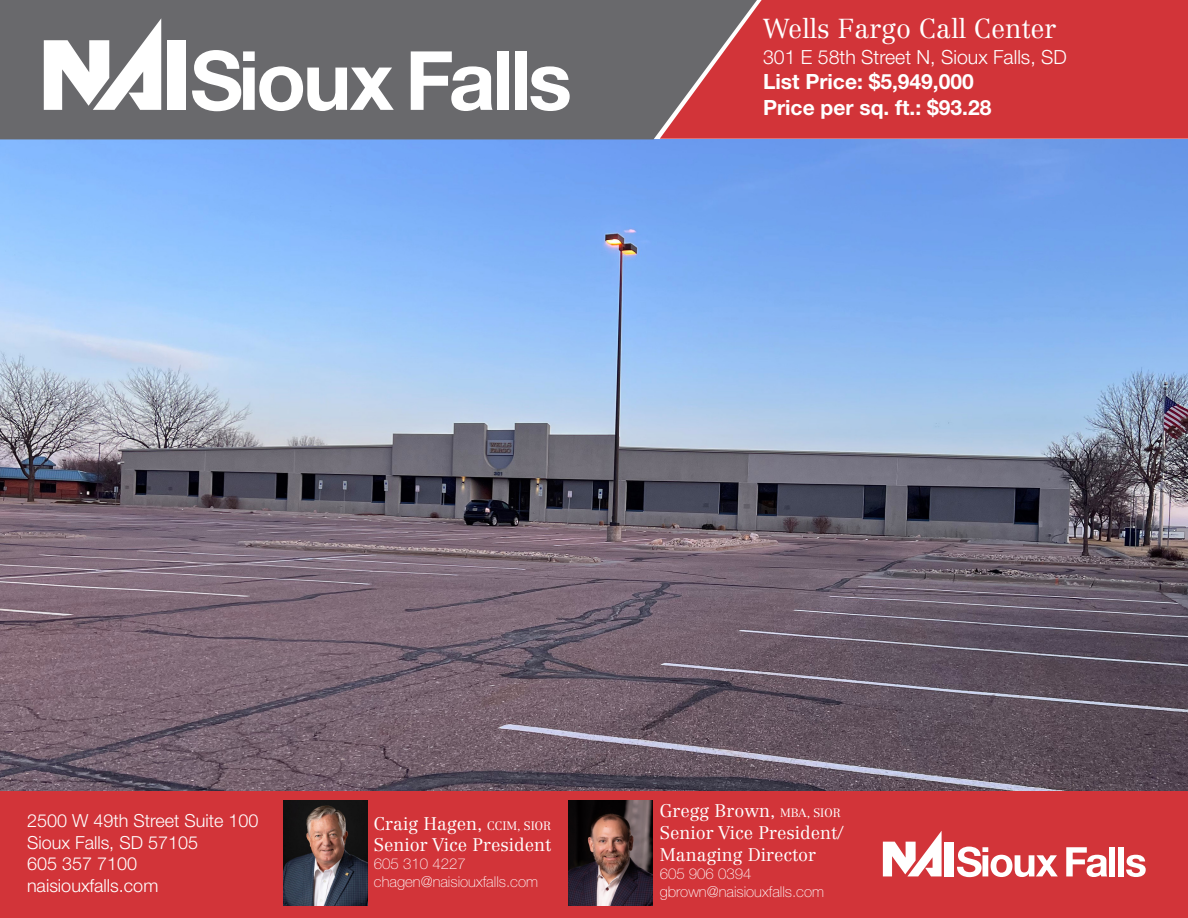
<style>
.page{position:relative;width:1188px;height:918px;background:#fff}
.page>*{position:absolute;margin:0;border:0;box-sizing:border-box;transform-origin:0 0}
.t1{font:300 27px "Centennial LT Std";color:#fff}
.t2{font:700 21px "Helvetica Neue LT Std";color:#fff}
.t3{font:300 19.5px "Helvetica Neue LT Std";color:#fff}
.t4{font:300 18px/21.6px "Centennial LT Std";color:#fff}
.t5{font:300 18px "Helvetica Neue LT Std";color:#fff}
.t6{font:100 15px "Helvetica Neue LT Std";color:#fff}
.s1{font-size:12px}
</style>
<div class="page">
<img style="left:0;top:139px;width:1188px;height:652px">
<div style="left:0;top:0;width:660px;height:139px;background:#69696c"></div>
<svg style="left:660px;top:0;width:528px;height:139px;background:#c83b3f"></svg>
<div style="left:167px;top:40px;width:19px;height:70px;background:#fff"></div>
<svg style="left:44px;top:18px;width:117px;height:92px"></svg>
<svg style="left:192px;top:50px;width:202px;height:61px"></svg>
<svg style="left:411px;top:51px;width:82px;height:60px"></svg>
<div style="left:497px;top:51px;width:12px;height:59px;background:#fff"></div>
<div style="left:515px;top:51px;width:12px;height:59px;background:#fff"></div>
<svg style="left:530px;top:66px;width:40px;height:45px"></svg>
<div style="left:0;top:791px;width:1188px;height:127px;background:#d23439"></div>
<div style="left:945px;top:842px;width:9px;height:34px;background:#fff"></div>
<svg style="left:883px;top:831px;width:59px;height:45px"></svg>
<svg style="left:957px;top:847px;width:101px;height:30px"></svg>
<svg style="left:1066px;top:847px;width:41px;height:30px"></svg>
<div style="left:1109px;top:847px;width:6px;height:29px;background:#fff"></div>
<div style="left:1118px;top:847px;width:6px;height:29px;background:#fff"></div>
<svg style="left:1126px;top:855px;width:20px;height:22px"></svg>
<img style="left:284px;top:801px;width:84px;height:104px">
<img style="left:569px;top:801px;width:84px;height:104px">
<p class="t1" style="left:763px;top:13px;width:295px">Wells Fargo Call Center</p>
<p class="t3" style="left:763px;top:45px;width:305px">301 E 58th Street N, Sioux Falls, SD</p>
<p class="t2" style="left:763px;top:69px;width:212px">List Price: $5,949,000</p>
<p class="t2" style="left:763px;top:94px;width:230px">Price per sq. ft.: $93.28</p>
<p class="t5" style="left:27px;top:810px;width:233px">2500 W 49th Street Suite 100</p>
<p class="t5" style="left:27px;top:831px;width:173px">Sioux Falls, SD 57105</p>
<p class="t5" style="left:27px;top:853px;width:112px">605 357 7100</p>
<p class="t5" style="left:27px;top:875px;width:133px">naisiouxfalls.com</p>
<p class="t4" style="left:374px;top:813px;width:179px">Craig Hagen, <span class="s1">CCIM, SIOR</span></p>
<p class="t4" style="left:374px;top:834px;width:179px">Senior Vice President</p>
<p class="t6" style="left:374px;top:855px;width:93px">605 310 4227</p>
<p class="t6" style="left:374px;top:873px;width:166px">chagen@naisiouxfalls.com</p>
<p class="t4" style="left:660px;top:800px;width:182px">Gregg Brown, <span class="s1">MBA, SIOR</span></p>
<p class="t4" style="left:660px;top:822px;width:185px">Senior Vice President/<br>Managing Director</p>
<p class="t6" style="left:660px;top:865px;width:93px">605 906 0394</p>
<p class="t6" style="left:660px;top:883px;width:166px">gbrown@naisiouxfalls.com</p>
</div>
